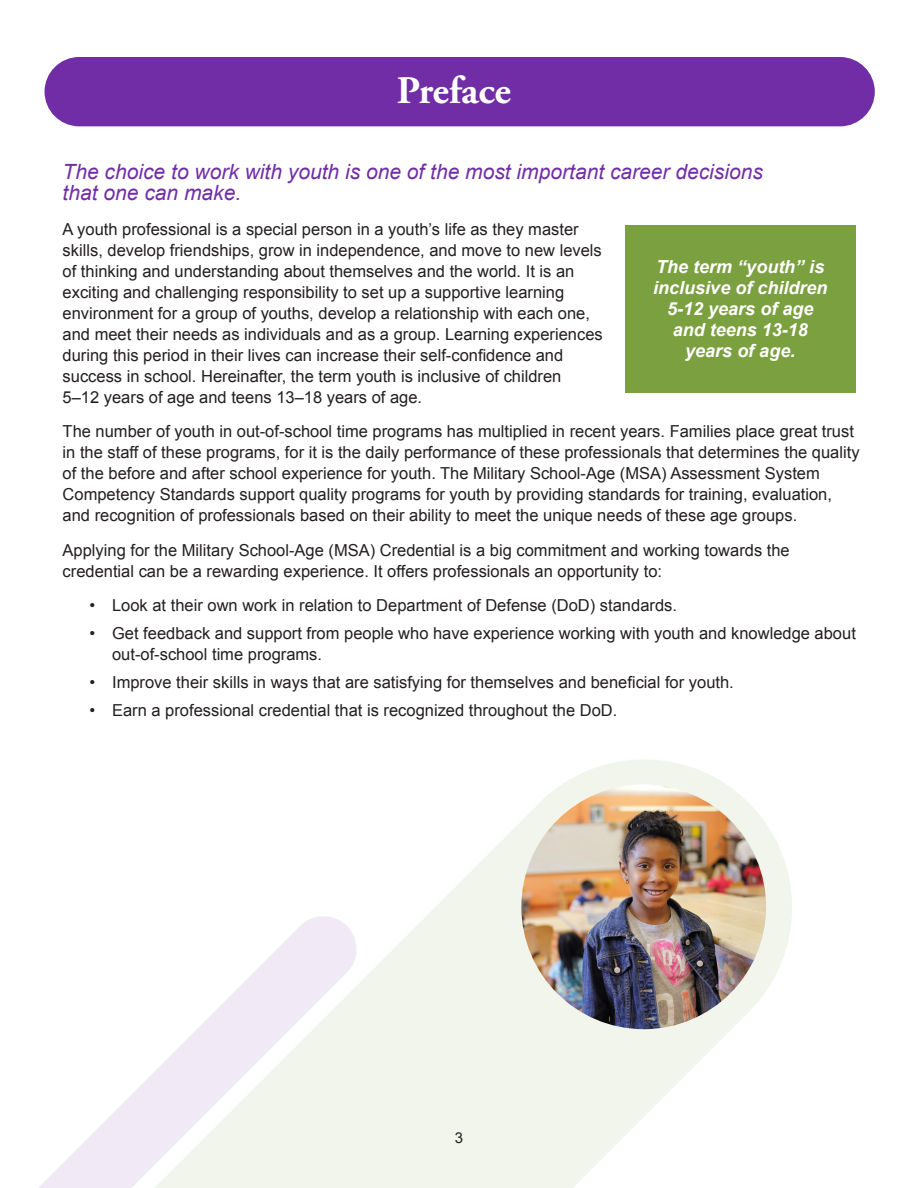
<style>
.page{position:relative;width:918px;height:1188px;background:#fff}
.page>*{position:absolute;margin:0;border:0;box-sizing:border-box;transform-origin:0 0}
.t1{font:700 39px "Adobe Garamond Pro";color:#fff}
.Body{font:italic 21px/21px "Arial";color:#712da5}
.Body-2{font:italic 700 18px/21px "Arial";color:#fff;text-align:center}
.Body-3{font:16.5px/21px "Arial";color:#231f20}
.Bullets{font:16.5px/21px "Arial";color:#231f20}
.t2{font:15px "Arial";color:#231f20}
</style>
<div class="page">
<div style="left:45px;top:57px;width:830px;height:69px;background:#712da5;border-radius:35px"></div>
<div style="left:625px;top:225px;width:231px;height:168px;background:#7ba03f"></div>
<svg style="left:39px;top:760px;width:753px;height:428px"></svg>
<img style="left:521px;top:784px;width:245px;height:245px;border-radius:122px">
<p class="t1" style="left:397px;top:68px;width:116px">Preface</p>
<p class="Body" style="left:63px;top:162px;width:702px">The choice to work with youth is one of the most important career decisions that one can make.</p>
<p class="Body-3" style="left:63px;top:219px;width:542px">A youth professional is a special person in a youth’s life as they master skills, develop friendships, grow in independence, and move to new levels of thinking and understanding about themselves and the world. It is an exciting and challenging responsibility to set up a supportive learning environment for a group of youths, develop a relationship with each one, and meet their needs as individuals and as a group. Learning experiences during this period in their lives can increase their self-confidence and success in school. Hereinafter, the term youth is inclusive of children<br>5–12 years of age and teens 13–18 years of age.</p>
<p class="Body-3" style="left:63px;top:421px;width:799px">The number of youth in out-of-school time programs has multiplied in recent years. Families place great trust in the staff of these programs, for it is the daily performance of these professionals that determines the quality of the before and after school experience for youth. The Military School-Age (MSA) Assessment System Competency Standards support quality programs for youth by providing standards for training, evaluation, and recognition of professionals based on their ability to meet the unique needs of these age groups.</p>
<p class="Body-3" style="left:63px;top:540px;width:729px">Applying for the Military School-Age (MSA) Credential is a big commitment and working towards the credential can be a rewarding experience. It offers professionals an opportunity to:</p>
<p class="Bullets" style="left:90px;top:595px;width:589px">• Look at their own work in relation to Department of Defense (DoD) standards.</p>
<p class="Bullets" style="left:112px;top:623px;width:745px;text-indent:-22px">• Get feedback and support from people who have experience working with youth and knowledge about out-of-school time programs.</p>
<p class="Bullets" style="left:90px;top:672px;width:646px">• Improve their skills in ways that are satisfying for themselves and beneficial for youth.</p>
<p class="Bullets" style="left:90px;top:699px;width:529px">• Earn a professional credential that is recognized throughout the DoD.</p>
<p class="Body-2" style="left:653px;top:257px;width:176px">The term “youth” is inclusive of children<br>5-12 years of age and teens 13-18 years of age.</p>
<p class="t2" style="left:455px;top:1128px;width:10px">3</p>
</div>
